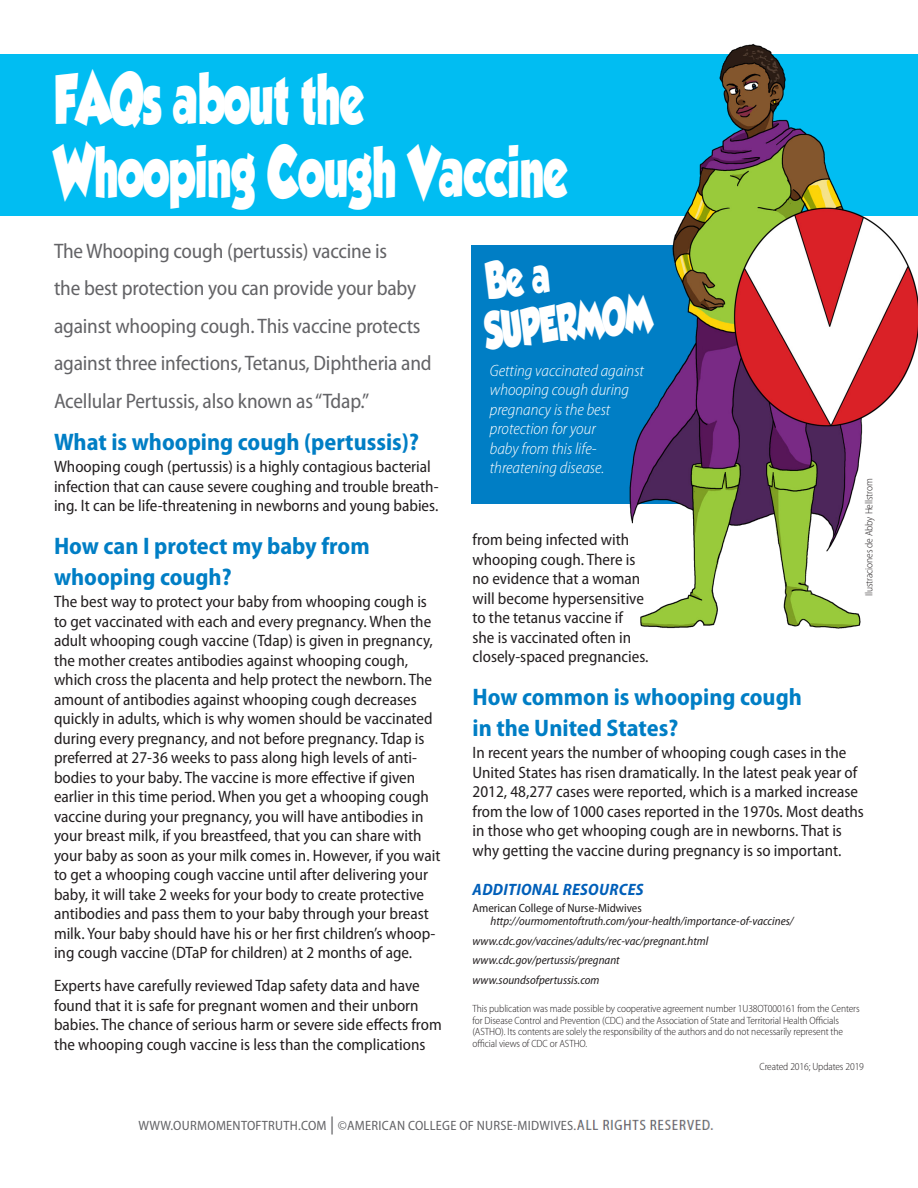
<style>
.page{position:relative;width:918px;height:1188px;background:#fff}
.page>*{position:absolute;margin:0;border:0;box-sizing:border-box;transform-origin:0 0}
.t1{font:63px "GROBOLD";color:#fff;scale:.65 1}
.t2{font:45.45px "GROBOLD";color:#fff;scale:.65 1}
.Subhead_DkBlue{font:700 semi-condensed 24px "Myriad Pro";color:#007ec5}
.Intro_Paragraph{font:semi-condensed 21px "Myriad Pro";letter-spacing:-.01em;color:#636366}
.body_text{font:semi-condensed 16.5px/19.5px "Myriad Pro";color:#231f20}
.body_text-2{font:italic 300 semi-condensed 16.5px/19.5px "Myriad Pro";color:#fff}
.Subhead_11pt{font:italic 700 semi-condensed 16.5px "Myriad Pro";letter-spacing:.02em;color:#005fb9}
.t3{font:semi-condensed 13.5px "Myriad Pro";letter-spacing:.02em;color:#636366}
.References_no_bullet{font:italic semi-condensed 12px/13.2px "Myriad Pro";color:#231f20}
.credit{font:300 semi-condensed 10.5px/11.7px "Myriad Pro";letter-spacing:-.01em;color:#231f20}
.reference_date{font:300 semi-condensed 10.5px "Myriad Pro";letter-spacing:-.01em;color:#231f20}
.s1{font-style:normal}
.s2{font-size:18px}
</style>
<div class="page">
<div style="left:472px;top:245px;width:259px;height:258px;background:#007ec5"></div>
<div style="left:0;top:55px;width:918px;height:161px;background:#01bdf2"></div>
<img style="left:618px;top:43px;width:300px;height:586px">
<img style="left:577px;top:1119px;width:137px;height:11px">
<p class="t1" style="left:54px;top:62px;width:478px">FAQs about the</p>
<p class="t1" style="left:54px;top:135px;width:792px">Whooping Cough Vaccine</p>
<p class="Intro_Paragraph" style="left:54px;top:239px;width:335px">The Whooping cough (pertussis) vaccine is</p>
<p class="Intro_Paragraph" style="left:54px;top:277px;width:364px">the best protection you can provide your baby</p>
<p class="Intro_Paragraph" style="left:54px;top:314px;width:368px">against whooping cough. This vaccine protects</p>
<p class="Intro_Paragraph" style="left:54px;top:352px;width:379px">against three infections, Tetanus, Diphtheria and</p>
<p class="Intro_Paragraph" style="left:54px;top:389px;width:317px">Acellular Pertussis, also known as “Tdap.”</p>
<p class="Subhead_DkBlue" style="left:54px;top:429px;width:366px">What is whooping cough (pertussis)?</p>
<p class="body_text" style="left:54px;top:457px;width:386px">Whooping cough (pertussis) is a highly contagious bacterial infection that can cause severe coughing and trouble breath&shy;ing. It can be life-threatening in newborns and young babies.</p>
<p class="Subhead_DkBlue" style="left:54px;top:532px;width:317px">How can I protect my baby from</p>
<p class="Subhead_DkBlue" style="left:54px;top:564px;width:179px">whooping cough?</p>
<p class="body_text" style="left:54px;top:592px;width:388px">The best way to protect your baby from whooping cough is to get vaccinated with each and every pregnancy. When the adult whooping cough vaccine (Tdap) is given in pregnancy, the mother creates antibodies against whooping cough, which cross the placenta and help protect the newborn. The amount of antibodies against whooping cough decreases quickly in adults, which is why women should be vaccinated during every pregnancy, and not before pregnancy. Tdap is preferred at 27-36 weeks to pass along high levels of anti&shy;bodies to your baby. The vaccine is more effective if given earlier in this time period. When you get a whooping cough vaccine during your pregnancy, you will have antibodies in your breast milk, if you breastfeed, that you can share with your baby as soon as your milk comes in. However, if you wait to get a whooping cough vaccine until after delivering your baby, it will take 2 weeks for your body to create protective antibodies and pass them to your baby through your breast milk. Your baby should have his or her first children’s whoop&shy;ing cough vaccine (DTaP for children) at 2 months of age.</p>
<p class="body_text" style="left:54px;top:976px;width:389px">Experts have carefully reviewed Tdap safety data and have found that it is safe for pregnant women and their unborn babies. The chance of serious harm or severe side effects from the whooping cough vaccine is less than the complications</p>
<p class="t2" style="left:482px;top:304px;width:259px;rotate:-6deg">SUPERMOM</p>
<p class="body_text-2" style="left:490px;top:361px;width:156px">Getting vaccinated against whooping cough during pregnancy is the best protection for your<br>baby from this life&shy;threatening disease.</p>
<p class="credit" style="left:863px;top:596px;width:119px;rotate:-90deg">Ilustraciones de Abby Hellstrom</p>
<p class="body_text" style="left:472px;top:530px;width:178px">from being infected with whooping cough. There is no evidence that a woman will become hypersensitive to the tetanus vaccine if she is vaccinated often in closely-spaced pregnancies.</p>
<p class="Subhead_DkBlue" style="left:472px;top:683px;width:331px">How common is whooping cough</p>
<p class="Subhead_DkBlue" style="left:472px;top:715px;width:207px">in the United States?</p>
<p class="body_text" style="left:472px;top:743px;width:393px">In recent years the number of whooping cough cases in the United States has risen dramatically. In the latest peak year of 2012, 48,277 cases were reported, which is a marked increase from the low of 1000 cases reported in the 1970s. Most deaths in those who get whooping cough are in newborns. That is why getting the vaccine during pregnancy is so important.</p>
<p class="Subhead_11pt" style="left:473px;top:881px;width:172px">ADDITIONAL RESOURCES</p>
<p class="References_no_bullet" style="left:490px;top:902px;width:305px;text-indent:-18px"><span class="s1">American College of Nurse-Midwives </span>http://ourmomentoftruth.com/your-health/importance-of-vaccines/</p>
<p class="References_no_bullet" style="left:472px;top:934px;width:237px">www.cdc.gov/vaccines/adults/rec-vac/pregnant.html</p>
<p class="References_no_bullet" style="left:472px;top:954px;width:149px">www.cdc.gov/pertussis/pregnant</p>
<p class="References_no_bullet" style="left:472px;top:974px;width:128px">www.soundsofpertussis.com</p>
<p class="credit" style="left:472px;top:1003px;width:389px">This publication was made possible by cooperative agreement number 1U38OT000161 from the Centers for Disease Control and Prevention (CDC) and the Association of State and Territorial Health Officials (ASTHO). Its contents are solely the responsibility of the authors and do not necessarily represent the official views of CDC or ASTHO.</p>
<p class="reference_date" style="left:760px;top:1061px;width:106px">Created 2016; Updates 2019</p>
<p class="t3" style="left:138px;top:1118px;width:643px">WWW.OURMOMENTOFTRUTH.COM <span class="s2">|</span> ©AMERICAN COLLEGE OF NURSE-MIDWIVES. TODOS LOS DERECHOS RESERVADOS.</p>
</div>
